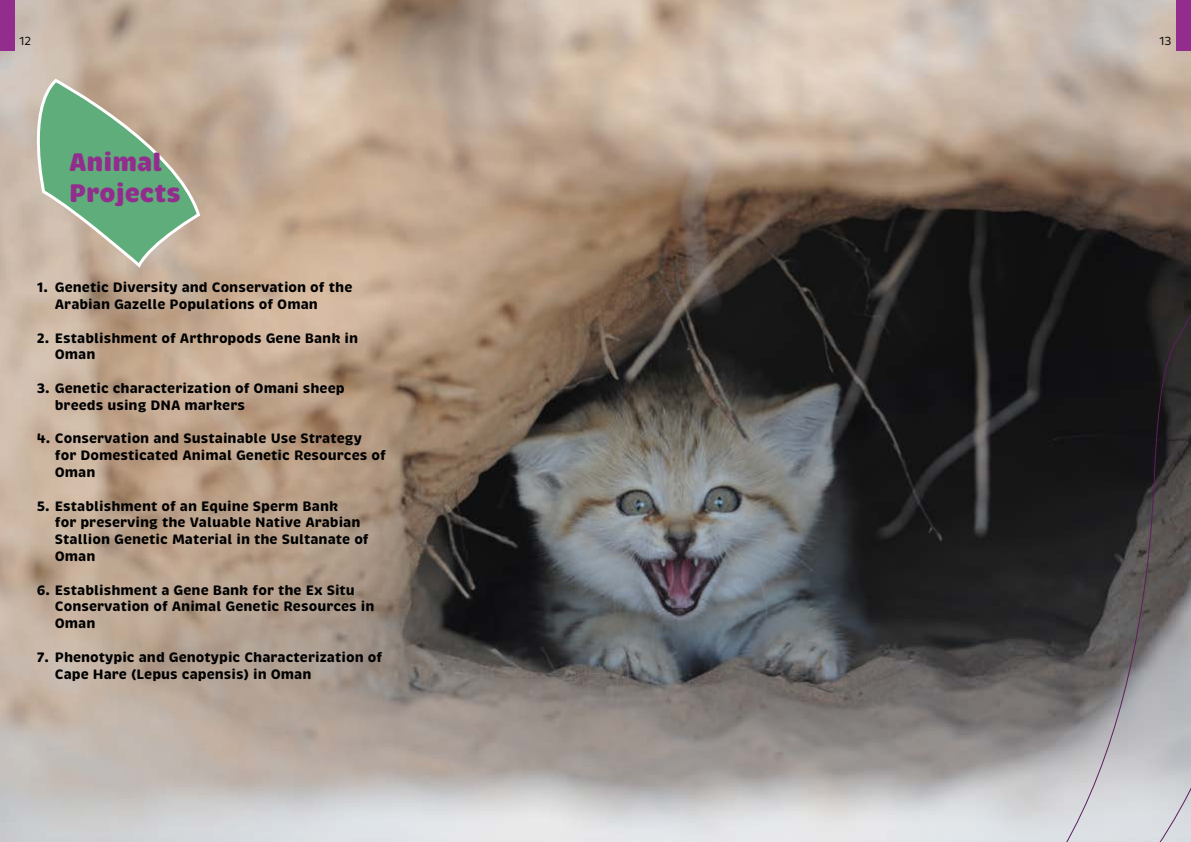
<style>
.page{position:relative;width:1191px;height:842px;background:#fff}
.page>*{position:absolute;margin:0;border:0;box-sizing:border-box;transform-origin:0 0}
.t1{font:900 26px/31.2px "Brevia";color:#922c8d}
.t2{font:700 14px/16.8px "Brevia";color:#000}
.t3{font:12px "Brevia";color:#000}
</style>
<div class="page">
<img style="left:0;top:0;width:1191px;height:842px">
<div style="left:0;top:0;width:14px;height:51px;background:#922c8d"></div>
<div style="left:1176px;top:0;width:15px;height:51px;background:#922c8d"></div>
<svg style="left:26px;top:81px;width:176px;height:196px;background:#9ab291"></svg>
<svg style="left:998px;top:283px;width:193px;height:559px;background:#545354"></svg>
<p class="t3" style="left:19px;top:36px;width:14px">12</p>
<p class="t3" style="left:1159px;top:36px;width:14px">13</p>
<h1 class="t1" style="left:69px;top:147px;width:113px">Animal<br>Projects</h1>
<p class="t2" style="left:55px;top:280px;width:299px;text-indent:-18px">1. Genetic Diversity and Conservation of the<br>Arabian Gazelle Populations of Oman</p>
<p class="t2" style="left:55px;top:330px;width:305px;text-indent:-18px">2. Establishment of Arthropods Gene Bank in<br>Oman</p>
<p class="t2" style="left:55px;top:380px;width:291px;text-indent:-18px">3. Genetic characterization of Omani sheep breeds using DNA markers</p>
<p class="t2" style="left:55px;top:431px;width:333px;text-indent:-18px">4. Conservation and Sustainable Use Strategy for Domesticated Animal Genetic Resources of<br>Oman</p>
<p class="t2" style="left:55px;top:498px;width:315px;text-indent:-18px">5. Establishment of an Equine Sperm Bank<br>for preserving the Valuable Native Arabian Stallion Genetic Material in the Sultanate of Oman</p>
<p class="t2" style="left:55px;top:582px;width:321px;text-indent:-18px">6. Establishment a Gene Bank for the Ex Situ<br>Conservation of Animal Genetic Resources in<br>Oman</p>
<p class="t2" style="left:55px;top:649px;width:329px;text-indent:-18px">7. Phenotypic and Genotypic Characterization of<br>Cape Hare (Lepus capensis) in Oman</p>
</div>
